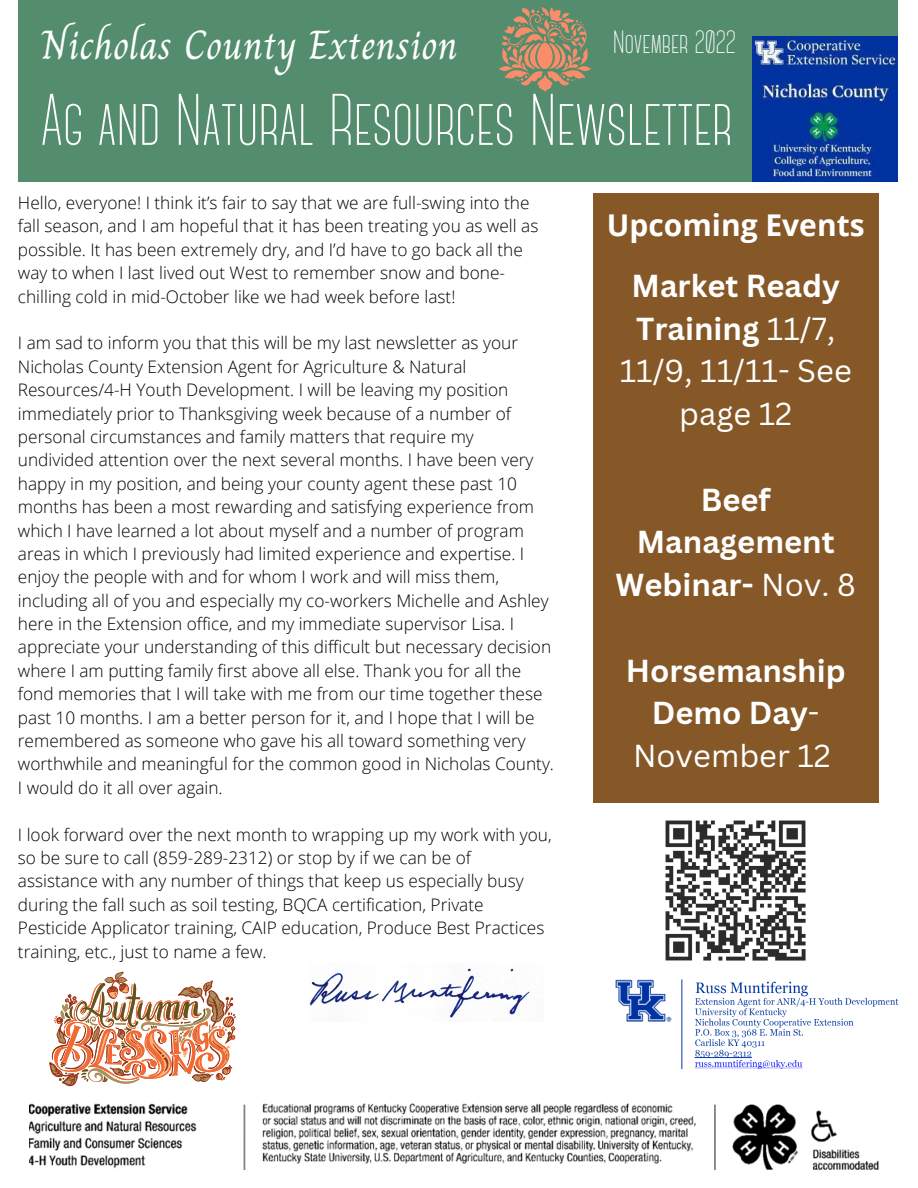
<style>
.page{position:relative;width:918px;height:1188px;background:#fff}
.page>*{position:absolute;margin:0;border:0;box-sizing:border-box;transform-origin:0 0}
.t1{font:300 72.9px "Canter";color:#fff}
.t2{font:40.8px "Charm";color:#fff}
.t3{font:300 32.25px "Canter";color:#fff}
.t4{font:700 30.9px/42.8px "Canva Sans";color:#fff;text-align:center}
.t5{font:30.9px/42.8px "Canva Sans";color:#fff;text-align:center}
.t6{font:700 30px "Open Sans";color:#fff}
.t7{font:300 17.25px/23.4px "Open Sans";color:#000}
.s1{font-weight:700}
.s2{font-weight:400}
</style>
<div class="page">
<div style="left:18px;top:0;width:880px;height:181px;background:#538d6d"></div>
<div style="left:593px;top:193px;width:286px;height:609px;background:#865828"></div>
<img style="left:752px;top:36px;width:145px;height:145px">
<img style="left:29px;top:1103px;width:850px;height:66px">
<img style="left:615px;top:979px;width:284px;height:91px">
<img style="left:310px;top:968px;width:220px;height:52px">
<img style="left:665px;top:820px;width:141px;height:141px">
<svg style="left:49px;top:972px;width:187px;height:114px"></svg>
<svg style="left:499px;top:7px;width:92px;height:85px"></svg>
<h2 class="t2" style="left:41px;top:13px;width:419px">Nicholas County Extension</h2>
<h1 class="t1" style="left:40px;top:90px;width:694px">Ag and Natural Resources Newsletter</h1>
<h3 class="t3" style="left:613px;top:29px;width:124px">November 2022</h3>
<p class="t7" style="left:18px;top:191px;width:522px">Hello, everyone! I think it’s fair to say that we are full-swing into the fall season, and I am hopeful that it has been treating you as well as possible. It has been extremely dry, and I’d have to go back all the way to when I last lived out West to remember snow and bone&shy;chilling cold in mid-October like we had week before last!</p>
<p class="t7" style="left:18px;top:331px;width:538px">I am sad to inform you that this will be my last newsletter as your Nicholas County Extension Agent for Agriculture &amp; Natural Resources/4-H Youth Development. I will be leaving my position immediately prior to Thanksgiving week because of a number of personal circumstances and family matters that require my undivided attention over the next several months. I have been very happy in my position, and being your county agent these past 10 months has been a most rewarding and satisfying experience from which I have learned a lot about myself and a number of program areas in which I previously had limited experience and expertise. I enjoy the people with and for whom I work and will miss them, including all of you and especially my co-workers Michelle and Ashley here in the Extension office, and my immediate supervisor Lisa. I appreciate your understanding of this difficult but necessary decision where I am putting family first above all else. Thank you for all the fond memories that I will take with me from our time together these past 10 months. I am a better person for it, and I hope that I will be remembered as someone who gave his all toward something very worthwhile and meaningful for the common good in Nicholas County.<br>I would do it all over again.</p>
<p class="t7" style="left:18px;top:822px;width:535px">I look forward over the next month to wrapping up my work with you, so be sure to call (859-289-2312) or stop by if we can be of assistance with any number of things that keep us especially busy during the fall such as soil testing, BQCA certification, Private Pesticide Applicator training, CAIP education, Produce Best Practices training, etc., just to name a few.</p>
<h3 class="t6" style="left:607px;top:204px;width:259px">Upcoming Events</h3>
<h3 class="t5" style="left:620px;top:263px;width:233px"><span class="s1">Market Ready<br>Training</span> 11/7,<br>11/9, 11/11- See page 12</h3>
<h3 class="t4" style="left:616px;top:477px;width:242px">Beef<br>Management<br>Webinar- <span class="s2">Nov. 8</span></h3>
<h3 class="t4" style="left:626px;top:648px;width:221px">Horsemanship<br>Demo Day<span class="s2">-<br>November 12</span></h3>
</div>
